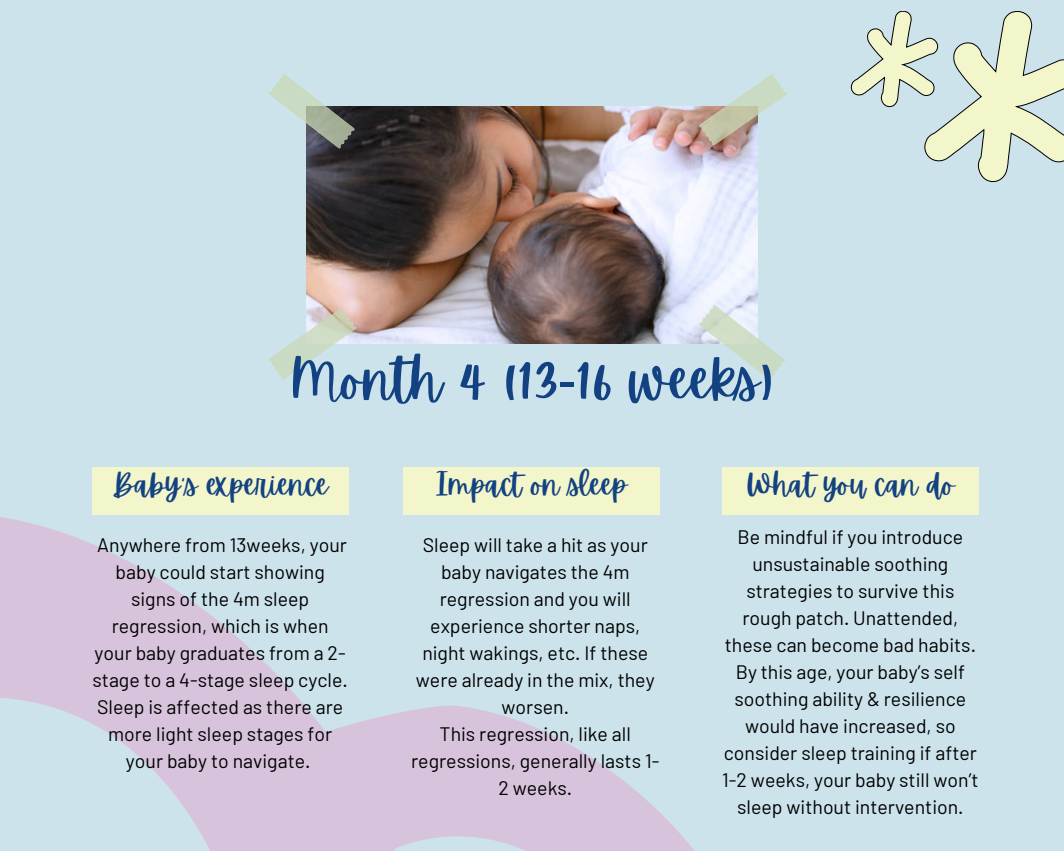
<style>
.page{position:relative;width:1064px;height:851px;background:#fff}
.page>*{position:absolute;margin:0;border:0;box-sizing:border-box;transform-origin:0 0}
.t1{font:55.8px "Apricots";color:#134282}
.t2{font:30px "Apricots";color:#134282}
.t3{font:19.5px/27px "Barlow";color:#000;text-align:center}
.s1{font-family:"Noto Sans"}
</style>
<div class="page">
<div style="left:0;top:0;width:1063px;height:850px;background:#cce3ec"></div>
<img style="left:306px;top:106px;width:451px;height:238px">
<svg style="left:698px;top:74px;width:89px;height:72px"></svg>
<svg style="left:269px;top:74px;width:86px;height:75px"></svg>
<svg style="left:698px;top:304px;width:87px;height:76px"></svg>
<svg style="left:269px;top:307px;width:88px;height:67px"></svg>
<svg style="left:0;top:374px;width:349px;height:476px"></svg>
<svg style="left:311px;top:602px;width:383px;height:248px"></svg>
<svg style="left:850px;top:11px;width:213px;height:172px"></svg>
<div style="left:92px;top:468px;width:256px;height:47px;background:#f3f5ca"></div>
<div style="left:403px;top:468px;width:257px;height:47px;background:#f3f5ca"></div>
<div style="left:721px;top:468px;width:257px;height:47px;background:#f3f5ca"></div>
<p class="t1" style="left:290px;top:347px;width:485px">Month 4 (13<span class="s1">-</span>16 weeks)</p>
<p class="t2" style="left:112px;top:467px;width:218px">Baby’s experience</p>
<p class="t2" style="left:436px;top:467px;width:192px">Impact on sleep</p>
<p class="t2" style="left:745px;top:467px;width:210px">What you can do</p>
<p class="t3" style="left:92px;top:530px;width:257px">Anywhere from 13weeks, your baby could start showing signs of the 4m sleep regression, which is when your baby graduates from a 2- stage to a 4-stage sleep cycle.<br>Sleep is affected as there are more light sleep stages for your baby to navigate.</p>
<p class="t3" style="left:724px;top:522px;width:253px">Be mindful if you introduce unsustainable soothing strategies to survive this rough patch. Unattended, these can become bad habits.</p>
<p class="t3" style="left:416px;top:530px;width:240px">Sleep will take a hit as your baby navigates the 4m regression and you will experience shorter naps, night wakings, etc. If these were already in the mix, they worsen.</p>
<h2 class="t3" style="left:411px;top:719px;width:250px">This regression, like all regressions, generally lasts 1-<br>2 weeks.</h2>
<h1 class="t3" style="left:722px;top:657px;width:258px">By this age, your baby’s self soothing ability &amp; resilience would have increased, so consider sleep training if after<br>1-2 weeks, your baby still won’t sleep without intervention.</h1>
</div>
